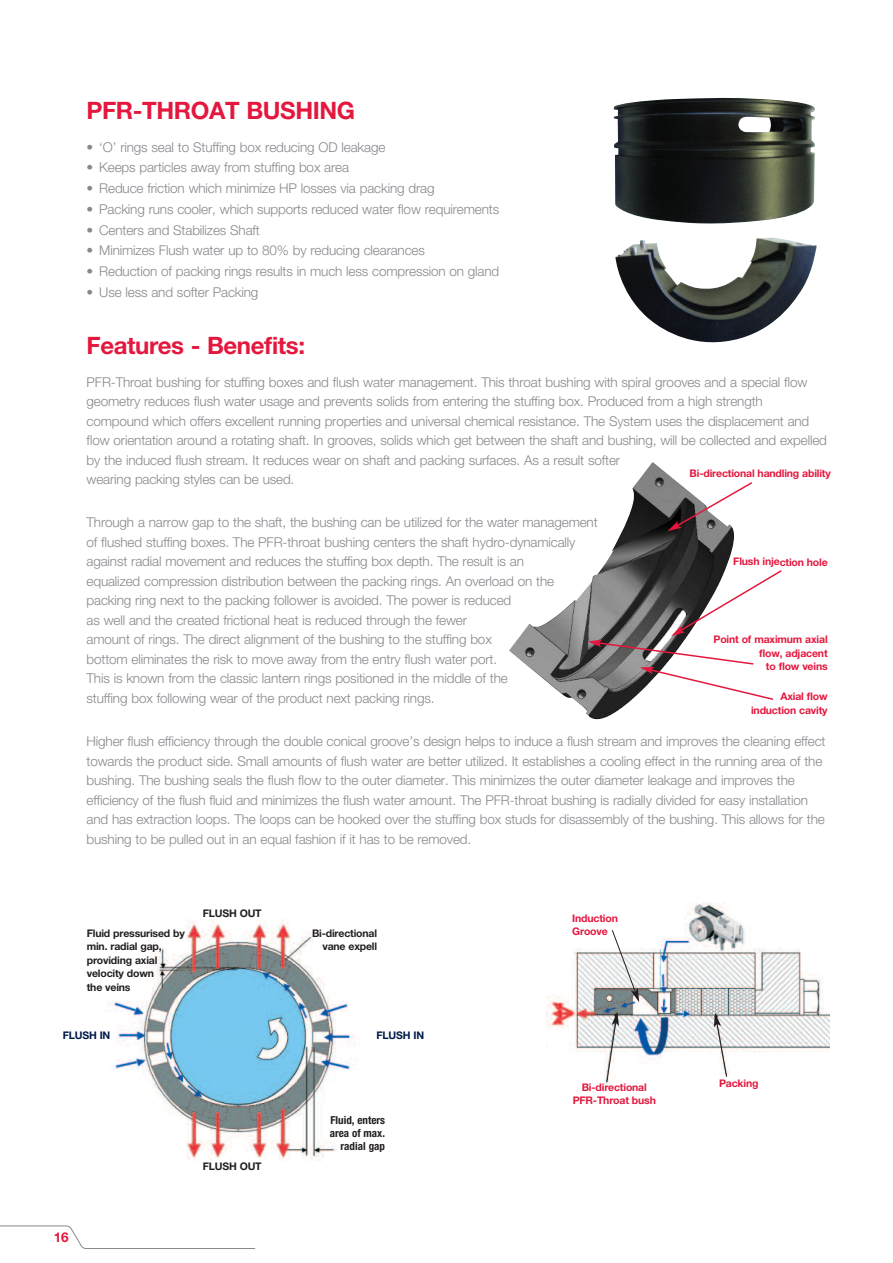
<style>
.page{position:relative;width:893px;height:1263px;background:#fff}
.page>*{position:absolute;margin:0;border:0;box-sizing:border-box;transform-origin:0 0}
.t1{font:700 24px "Helvetica Neue LTW1 G";letter-spacing:-.015em;color:#e4183e}
.t2{font:300 13.5px/19.5px "Helvetica Neue LTW1 G";letter-spacing:-.01em;color:#86888c}
.t3{font:700 13.5px "Helvetica Neue LTW1 G";color:#e4183e}
.t4{font:700 condensed 11.1px/13.2px "Helvetica Neue LTW1 G";color:#231f20;text-align:right}
.t5{font:700 10.5px/13.5px "Helvetica Neue LTW1 G";letter-spacing:-.015em;color:#e4183e;text-align:right}
.t6{font:700 10.5px/13.5px "Helvetica Neue LTW1 G";letter-spacing:-.015em;color:#231f20}
.t7{font:700 10.5px "Helvetica Neue LTW1 G";letter-spacing:-.015em;color:#001949}
</style>
<div class="page">
<svg style="left:0;top:1225px;width:256px;height:24px"></svg>
<img style="left:614px;top:98px;width:201px;height:126px">
<img style="left:615px;top:238px;width:202px;height:104px">
<img style="left:105px;top:919px;width:251px;height:241px">
<img style="left:509px;top:462px;width:225px;height:258px">
<img style="left:547px;top:903px;width:282px;height:184px">
<svg style="left:667px;top:481px;width:86px;height:50px"></svg>
<svg style="left:588px;top:569px;width:194px;height:132px"></svg>
<svg style="left:611px;top:929px;width:28px;height:73px"></svg>
<svg style="left:606px;top:1012px;width:13px;height:71px"></svg>
<svg style="left:714px;top:1013px;width:13px;height:65px"></svg>
<h1 class="t1" style="left:87px;top:101px;width:270px">PFR-THROAT BUSHING</h1>
<p class="t2" style="left:87px;top:138px;width:300px">• ‘O’ rings seal to Stuffing box reducing OD leakage</p>
<p class="t2" style="left:87px;top:159px;width:264px">• Keeps particles away from stuffing box area</p>
<p class="t2" style="left:87px;top:180px;width:349px">• Reduce friction which minimize HP losses via packing drag</p>
<p class="t2" style="left:87px;top:201px;width:414px">• Packing runs cooler, which supports reduced water flow requirements</p>
<p class="t2" style="left:87px;top:221px;width:175px">• Centers and Stabilizes Shaft</p>
<p class="t2" style="left:87px;top:242px;width:340px">• Minimizes Flush water up to 80% by reducing clearances</p>
<p class="t2" style="left:87px;top:263px;width:414px">• Reduction of packing rings results in much less compression on gland</p>
<p class="t2" style="left:87px;top:284px;width:173px">• Use less and softer Packing</p>
<h1 class="t1" style="left:87px;top:337px;width:220px">Features - Benefits:</h1>
<p class="t2" style="left:87px;top:373px;width:742px">PFR-Throat bushing for stuffing boxes and flush water management. This throat bushing with spiral grooves and a special flow geometry reduces flush water usage and prevents solids from entering the stuffing box. Produced from a high strength compound which offers excellent running properties and universal chemical resistance. The System uses the displacement and flow orientation around a rotating shaft. In grooves, solids which get between the shaft and bushing, will be collected and expelled by the induced flush stream. It reduces wear on shaft and packing surfaces. As a result softer<br>wearing packing styles can be used.</p>
<p class="t2" style="left:87px;top:514px;width:513px">Through a narrow gap to the shaft, the bushing can be utilized for the water management of flushed stuffing boxes. The PFR-throat bushing centers the shaft hydro-dynamically against radial movement and reduces the stuffing box depth. The result is an<br>equalized compression distribution between the packing rings. An overload on the packing ring next to the packing follower is avoided. The power is reduced<br>as well and the created frictional heat is reduced through the fewer<br>amount of rings. The direct alignment of the bushing to the stuffing box<br>bottom eliminates the risk to move away from the entry flush water port.<br>This is known from the classic lantern rings positioned in the middle of the<br>stuffing box following wear of the product next packing rings.</p>
<p class="t2" style="left:87px;top:733px;width:740px">Higher flush efficiency through the double conical groove’s design helps to induce a flush stream and improves the cleaning effect towards the product side. Small amounts of flush water are better utilized. It establishes a cooling effect in the running area of the bushing. The bushing seals the flush flow to the outer diameter. This minimizes the outer diameter leakage and improves the efficiency of the flush fluid and minimizes the flush water amount. The PFR-throat bushing is radially divided for easy installation and has extraction loops. The loops can be hooked over the stuffing box studs for disassembly of the bushing. This allows for the bushing to be pulled out in an equal fashion if it has to be removed.</p>
<p class="t5" style="left:690px;top:468px;width:143px">Bi-directional handling ability</p>
<p class="t5" style="left:733px;top:556px;width:96px">Flush injection hole</p>
<p class="t5" style="left:713px;top:634px;width:116px">Point of maximum axial flow, adjacent<br>to flow veins</p>
<p class="t5" style="left:751px;top:691px;width:78px">Axial flow induction cavity</p>
<p class="t6" style="left:87px;top:927px;width:100px">Fluid pressurised by min. radial gap, providing axial velocity down<br>the veins</p>
<p class="t6" style="left:203px;top:907px;width:61px">FLUSH OUT</p>
<p class="t6" style="left:312px;top:927px;width:67px;text-align:right">Bi-directional vane expell</p>
<p class="t7" style="left:63px;top:1032px;width:49px">FLUSH IN</p>
<p class="t7" style="left:377px;top:1032px;width:49px">FLUSH IN</p>
<p class="t3" style="left:54px;top:1232px;width:17px">16</p>
<p class="t6" style="left:203px;top:1160px;width:61px">FLUSH OUT</p>
<p class="t4" style="left:330px;top:1114px;width:57px">Fluid, enters area of max. radial gap</p>
<p class="t5" style="left:572px;top:912px;width:47px;text-align:left">Induction<br>Groove</p>
<p class="t5" style="left:573px;top:1081px;width:85px;text-align:center">Bi-directional<br>PFR-Throat bush</p>
<p class="t5" style="left:719px;top:1077px;width:41px">Packing</p>
</div>
